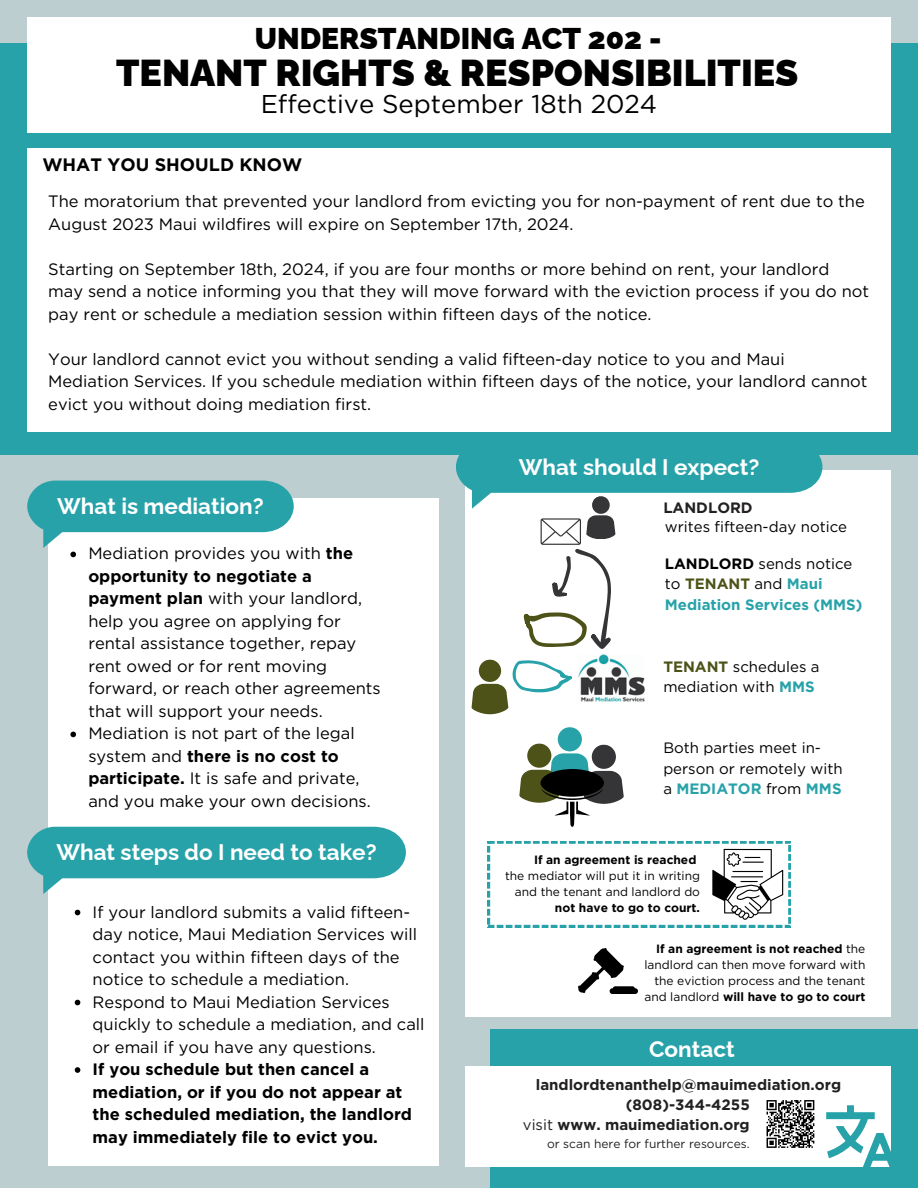
<style>
.page{position:relative;width:918px;height:1188px;background:#bdced0}
.page>*{position:absolute;margin:0;border:0;box-sizing:border-box;transform-origin:0 0}
.t1{font:900 37.5px "Raleway";color:#000}
.t2{font:900 30px "Raleway";color:#000}
.t3{font:25.8px "Gotham";color:#000}
.t4{font:700 22.5px "Raleway";color:#fff}
.t5{font:700 22.5px "Raleway";color:#fefffe}
.t6{font:700 18px "Gotham";color:#000}
.t7{font:16.5px/22.5px "Gotham";color:#000}
.t8{font:700 16.5px/22.5px "Gotham";color:#000}
.t9{font:15px/20.2px "Gotham";color:#000}
.t10{font:700 15px "Gotham";color:#222020}
.t11{font:700 15px/20.2px "Gotham";color:#28a2a9}
.t12{font:12px/16px "Gotham";color:#000;text-align:right}
.t13{font:12px "Gotham";color:#222020}
.t14{font:700 12px "Gotham";color:#000}
.s1{font-weight:700}
.s2{color:#000}
.s3{font-weight:400;color:#000}
.s4{color:#4d5318}
.s5{font-weight:700;color:#4d5318}
.s6{font-weight:700;color:#28a2a9}
.s7{font-weight:400}
</style>
<div class="page">
<div style="left:0;top:43px;width:917px;height:412px;background:#28a2a9"></div>
<div style="left:27px;top:17px;width:864px;height:116px;background:#fefffe"></div>
<div style="left:27px;top:148px;width:864px;height:284px;background:#fefffe"></div>
<div style="left:48px;top:499px;width:391px;height:667px;background:#fefffe"></div>
<div style="left:27px;top:481px;width:267px;height:51px;background:#28a2a9"></div>
<svg style="left:75px;top:910px;width:5px;height:5px"></svg>
<svg style="left:75px;top:1000px;width:5px;height:5px"></svg>
<svg style="left:75px;top:1067px;width:5px;height:6px"></svg>
<div style="left:27px;top:827px;width:379px;height:51px;background:#28a2a9"></div>
<div style="left:466px;top:470px;width:425px;height:547px;background:#fefffe"></div>
<img style="left:578px;top:654px;width:67px;height:48px">
<svg style="left:471px;top:660px;width:101px;height:54px"></svg>
<svg style="left:519px;top:727px;width:105px;height:99px"></svg>
<img style="left:579px;top:948px;width:58px;height:45px">
<svg style="left:488px;top:842px;width:302px;height:85px"></svg>
<svg style="left:456px;top:455px;width:366px;height:194px"></svg>
<svg style="left:70px;top:552px;width:6px;height:5px"></svg>
<svg style="left:70px;top:732px;width:6px;height:5px"></svg>
<div style="left:490px;top:1029px;width:428px;height:159px;background:#28a2a9"></div>
<div style="left:466px;top:1066px;width:425px;height:101px;background:#fefffe"></div>
<svg style="left:826px;top:1105px;width:65px;height:62px"></svg>
<svg style="left:766px;top:1100px;width:49px;height:48px"></svg>
<p class="t2" style="left:255px;top:21px;width:408px">UNDERSTANDING ACT 202 -</p>
<p class="t1" style="left:116px;top:51px;width:684px">TENANT RIGHTS &amp; RESPONSIBILITIES</p>
<p class="t3" style="left:261px;top:88px;width:398px">Effective September 18th 2024</p>
<p class="t6" style="left:42px;top:153px;width:261px">WHAT YOU SHOULD KNOW</p>
<p class="t7" style="left:48px;top:190px;width:818px">The moratorium that prevented your landlord from evicting you for non-payment of rent due to the<br>August 2023 Maui wildfires will expire on September 17th, 2024.</p>
<p class="t7" style="left:48px;top:257px;width:822px">Starting on September 18th, 2024, if you are four months or more behind on rent, your landlord<br>may send a notice informing you that they will move forward with the eviction process if you do not pay rent or schedule a mediation session within fifteen days of the notice.</p>
<p class="t7" style="left:48px;top:347px;width:821px">Your landlord cannot evict you without sending a valid fifteen-day notice to you and Maui<br>Mediation Services. If you schedule mediation within fifteen days of the notice, your landlord cannot evict you without doing mediation first.</p>
<h1 class="t4" style="left:57px;top:493px;width:208px">What is mediation?</h1>
<p class="t7" style="left:88px;top:542px;width:294px">Mediation provides you with <span class="s1">the opportunity to negotiate a payment plan</span> with your landlord, help you agree on applying for rental assistance together, repay rent owed or for rent moving forward, or reach other agreements that will support your needs.</p>
<h6 class="t7" style="left:88px;top:722px;width:284px">Mediation is not part of the legal system and <span class="s1">there is no cost to participate.</span> It is safe and private, and you make your own decisions.</h6>
<h5 class="t4" style="left:56px;top:839px;width:322px">What steps do I need to take?</h5>
<h2 class="t7" style="left:93px;top:900px;width:326px">If your landlord submits a valid fifteen&shy;day notice, Maui Mediation Services will contact you within fifteen days of the notice to schedule a mediation.</h2>
<h4 class="t7" style="left:93px;top:990px;width:333px">Respond to Maui Mediation Services quickly to schedule a mediation, and call or email if you have any questions.</h4>
<h5 class="t8" style="left:93px;top:1058px;width:321px">If you schedule but then cancel a mediation, or if you do not appear at the scheduled mediation, the landlord may immediately file to evict you.</h5>
<p class="t4" style="left:519px;top:454px;width:242px">What should I expect?</p>
<p class="t10" style="left:663px;top:499px;width:91px">LANDLORD</p>
<p class="t9" style="left:665px;top:517px;width:184px">writes fifteen-day notice</p>
<p class="t11" style="left:665px;top:554px;width:199px"><span class="s2">LANDLORD</span> <span class="s3">sends notice to</span> <span class="s4">TENANT</span> <span class="s3">and</span> Maui<br>Mediation Services (MMS)</p>
<p class="t9" style="left:663px;top:656px;width:158px"><span class="s5">TENANT</span> schedules a mediation with <span class="s6">MMS</span></p>
<p class="t9" style="left:663px;top:738px;width:181px">Both parties meet in&shy;person or remotely with a <span class="s6">MEDIATOR</span> from <span class="s6">MMS</span></p>
<p class="t14" style="left:534px;top:853px;width:164px">If an agreement is reached</p>
<p class="t12" style="left:505px;top:868px;width:196px">the mediator will put it in writing and the tenant and landlord do <span class="s1">not have to go to court.</span></p>
<p class="t12" style="left:644px;top:941px;width:223px"><span class="s1">If an agreement is not reached</span> the landlord can then move forward with the eviction process and the tenant and landlord <span class="s1">will have to go to court</span></p>
<h3 class="t5" style="left:649px;top:1036px;width:87px">Contact</h3>
<p class="t10" style="left:536px;top:1076px;width:307px">landlordtenanthelp@mauimediation.org</p>
<p class="t10" style="left:626px;top:1095px;width:125px">(808)-344-4255</p>
<p class="t10" style="left:523px;top:1116px;width:228px"><span class="s7">visit</span> www. mauimediation.org</p>
<h3 class="t13" style="left:547px;top:1136px;width:204px">or scan here for further resources.</h3>
</div>
